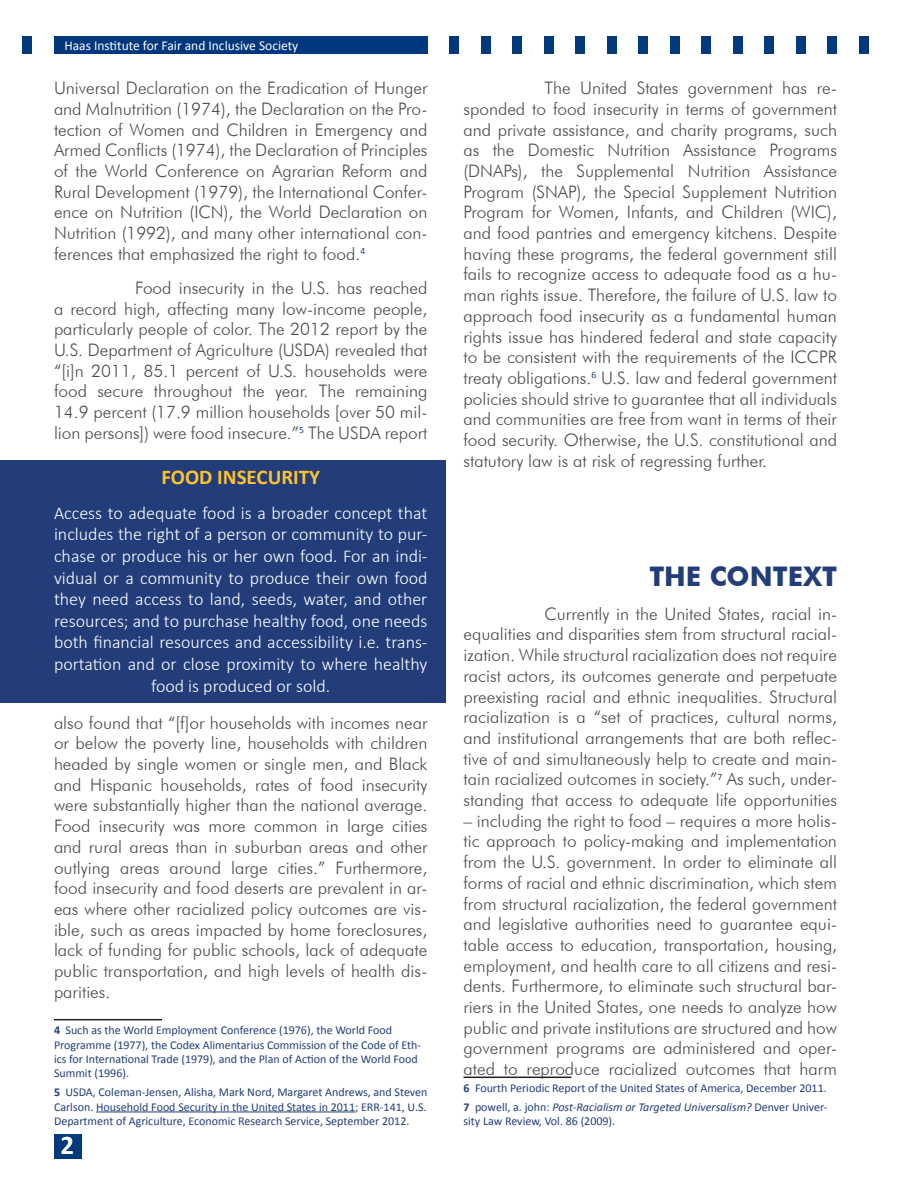
<style>
.page{position:relative;width:918px;height:1188px;background:#fff}
.page>*{position:absolute;margin:0;border:0;box-sizing:border-box;transform-origin:0 0}
.H-Heading{font:700 27px "Futura BT";color:#223d79}
.H-PageEven{font:700 27px "Calibri";color:#fff}
.H-Quote_title{font:700 21px "Calibri";color:#ffc22d}
.H-Quote{font:300 18px/21.6px "Calibri";color:#fff;text-align:center}
.H-BodyText{font:300 17.25px/20.7px "Futura BT";color:#4b4b4b;text-align:justify}
.H-Footnote{font:300 17.25px/20.7px "Futura BT";color:#4b4b4b;text-align:justify}
.H-Header{font:13.5px "Calibri";color:#fff}
.H-Footnote-2{font:12px/14.4px "Calibri";color:#223d79}
.s1{font-weight:700}
.s2{font-style:italic}
</style>
<div class="page">
<div style="left:54px;top:36px;width:374px;height:18px;background:#00377d"></div>
<div style="left:859px;top:36px;width:9px;height:18px;background:#00377d"></div>
<div style="left:828px;top:36px;width:9px;height:18px;background:#003a7d"></div>
<div style="left:796px;top:36px;width:9px;height:18px;background:#003a7d"></div>
<div style="left:765px;top:36px;width:9px;height:18px;background:#003a7d"></div>
<div style="left:733px;top:36px;width:9px;height:18px;background:#003a7d"></div>
<div style="left:702px;top:36px;width:9px;height:18px;background:#003a7d"></div>
<div style="left:670px;top:36px;width:9px;height:18px;background:#003a7d"></div>
<div style="left:639px;top:36px;width:9px;height:18px;background:#003a7d"></div>
<div style="left:607px;top:36px;width:9px;height:18px;background:#003a7d"></div>
<div style="left:576px;top:36px;width:9px;height:18px;background:#003a7d"></div>
<div style="left:544px;top:36px;width:9px;height:18px;background:#003a7d"></div>
<div style="left:513px;top:36px;width:9px;height:18px;background:#003a7d"></div>
<div style="left:481px;top:36px;width:9px;height:18px;background:#003a7d"></div>
<div style="left:450px;top:36px;width:9px;height:18px;background:#00377d"></div>
<div style="left:23px;top:36px;width:9px;height:18px;background:#003a7d"></div>
<div style="left:54px;top:1134px;width:27px;height:24px;background:#003a7d"></div>
<hr style="left:54px;top:1019px;width:108px;height:1px;background:#231f20">
<hr style="left:96px;top:1112px;width:259px;height:1px;background:#223d79">
<hr style="left:464px;top:1077px;width:108px;height:1px;background:#231f20">
<div style="left:0;top:460px;width:446px;height:244px;background:#223d79"></div>
<p class="H-Header" style="left:64px;top:37px;width:236px">Haas Institute for Fair and Inclusive Society</p>
<p class="H-Footnote" style="left:54px;top:77px;width:375px">Universal Declaration on the Eradication of Hunger and Malnutrition (1974), the Declaration on the Pro&shy;tection of Women and Children in Emergency and Armed Conflicts (1974), the Declaration of Principles of the World Conference on Agrarian Reform and Rural Development (1979), the International Confer&shy;ence on Nutrition (ICN), the World Declaration on Nutrition (1992), and many other international con&shy;ferences that emphasized the right to food.<sup>4</sup></p>
<p class="H-BodyText" style="left:54px;top:277px;width:375px;text-indent:81px">Food insecurity in the U.S. has reached a record high, affecting many low-income people, particularly people of color. The 2012 report by the U.S. Department of Agriculture (USDA) revealed that “[i]n 2011, 85.1 percent of U.S. households were food secure throughout the year. The remaining 14.9 percent (17.9 million households [over 50 mil&shy;lion persons]) were food insecure.”<sup>5</sup> The USDA report</p>
<p class="H-Quote_title" style="left:161px;top:463px;width:160px">FOOD INSECURITY</p>
<p class="H-Quote" style="left:54px;top:502px;width:375px">Access to adequate food is a broader concept that includes the right of a person or community to pur&shy;chase or produce his or her own food. For an indi&shy;vidual or a community to produce their own food they need access to land, seeds, water, and other resources; and to purchase healthy food, one needs both financial resources and accessibility i.e. trans&shy;portation and or close proximity to where healthy food is produced or sold.</p>
<p class="H-BodyText" style="left:54px;top:712px;width:375px">also found that “[f]or households with incomes near or below the poverty line, households with children headed by single women or single men, and Black and Hispanic households, rates of food insecurity were substantially higher than the national average.<br>Food insecurity was more common in large cities and rural areas than in suburban areas and other outlying areas around large cities.” Furthermore, food insecurity and food deserts are prevalent in ar&shy;eas where other racialized policy outcomes are vis&shy;ible, such as areas impacted by home foreclosures, lack of funding for public schools, lack of adequate public transportation, and high levels of health dis&shy;parities.</p>
<p class="H-Footnote-2" style="left:54px;top:1023px;width:369px"><span class="s1">4</span> Such as the World Employment Conference (1976), the World Food Programme (1977), the Codex Alimentarius Commission of the Code of Eth&shy;ics for International Trade (1979), and the Plan of Action of the World Food Summit (1996).</p>
<p class="H-Footnote-2" style="left:54px;top:1085px;width:375px;text-align:justify"><span class="s1">5</span> USDA, Coleman-Jensen, Alisha, Mark Nord, Margaret Andrews, and Steven Carlson. Household Food Security in the United States in 2011; ERR-141, U.S.<br>Department of Agriculture, Economic Research Service, September 2012.</p>
<p class="H-PageEven" style="left:60px;top:1128px;width:15px">2</p>
<p class="H-BodyText" style="left:464px;top:77px;width:375px;text-indent:81px">The United States government has re&shy;sponded to food insecurity in terms of government and private assistance, and charity programs, such as the Domestic Nutrition Assistance Programs (DNAPs), the Supplemental Nutrition Assistance Program (SNAP), the Special Supplement Nutrition Program for Women, Infants, and Children (WIC), and food pantries and emergency kitchens. Despite having these programs, the federal government still fails to recognize access to adequate food as a hu&shy;man rights issue. Therefore, the failure of U.S. law to approach food insecurity as a fundamental human rights issue has hindered federal and state capacity to be consistent with the requirements of the ICCPR treaty obligations.<sup>6</sup> U.S. law and federal government policies should strive to guarantee that all individuals and communities are free from want in terms of their food security. Otherwise, the U.S. constitutional and statutory law is at risk of regressing further.</p>
<p class="H-Heading" style="left:649px;top:560px;width:189px">THE CONTEXT</p>
<p class="H-BodyText" style="left:464px;top:603px;width:375px;text-indent:81px">Currently in the United States, racial in&shy;equalities and disparities stem from structural racial&shy;ization. While structural racialization does not require racist actors, its outcomes generate and perpetuate preexisting racial and ethnic inequalities. Structural racialization is a “set of practices, cultural norms, and institutional arrangements that are both reflec&shy;tive of and simultaneously help to create and main&shy;tain racialized outcomes in society.”<sup>7</sup> As such, under&shy;standing that access to adequate life opportunities</p>
<p class="H-BodyText" style="left:464px;top:810px;width:375px">– including the right to food – requires a more holis&shy;tic approach to policy-making and implementation from the U.S. government. In order to eliminate all forms of racial and ethnic discrimination, which stem from structural racialization, the federal government and legislative authorities need to guarantee equi&shy;table access to education, transportation, housing, employment, and health care to all citizens and resi&shy;dents. Furthermore, to eliminate such structural bar&shy;riers in the United States, one needs to analyze how public and private institutions are structured and how government programs are administered and oper&shy;ated to reproduce racialized outcomes that harm</p>
<p class="H-Footnote-2" style="left:464px;top:1081px;width:365px"><span class="s1">6</span> Fourth Periodic Report of the United States of America, December 2011.</p>
<p class="H-Footnote-2" style="left:464px;top:1099px;width:366px"><span class="s1">7</span> powell, a. john: <span class="s2">Post-Racialism or Targeted Universalism?</span> Denver Univer&shy;sity Law Review, Vol. 86 (2009).</p>
</div>
